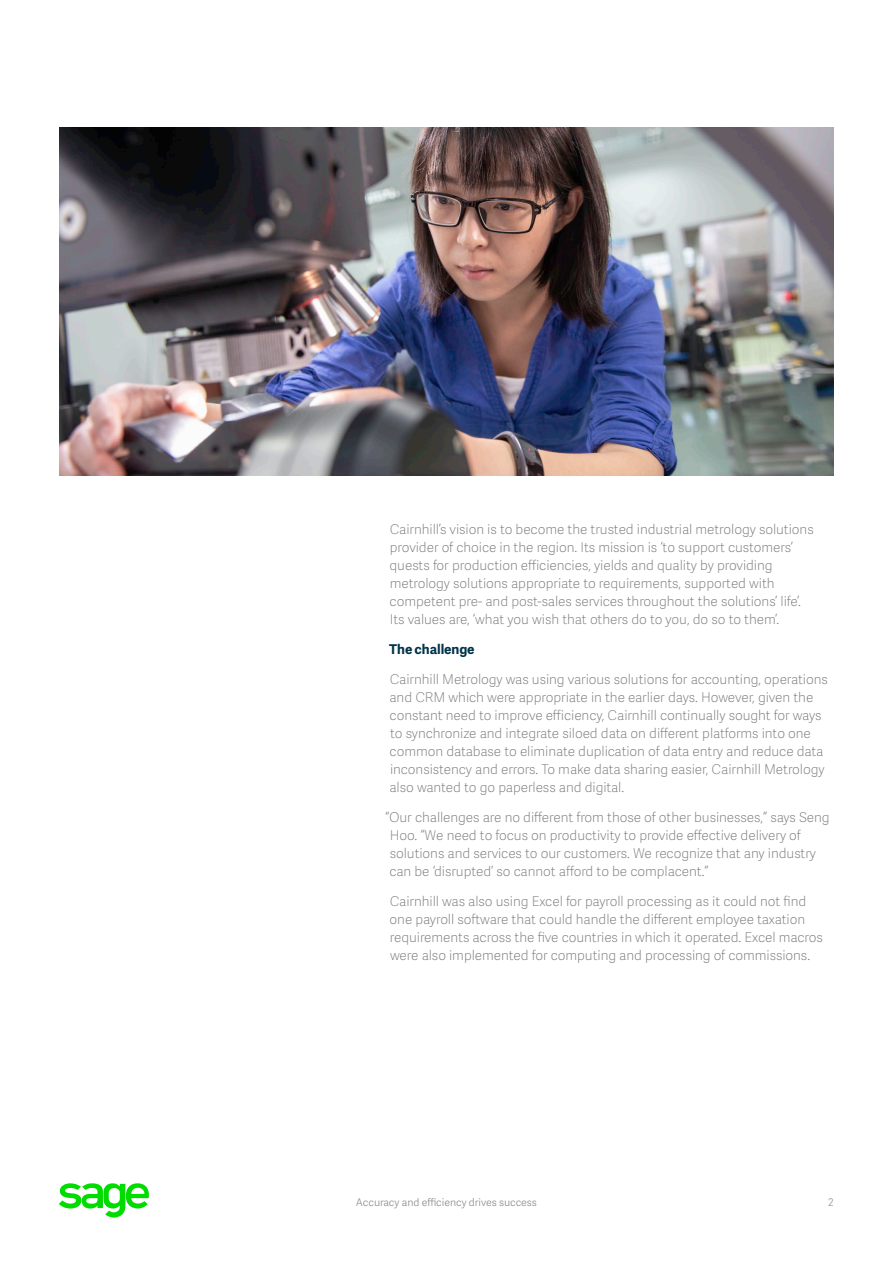
<style>
.page{position:relative;width:893px;height:1263px;background:#fff}
.page>*{position:absolute;margin:0;border:0;box-sizing:border-box;transform-origin:0 0}
.Body_Copy{font:13.5px/18px "Adelle Sans SAGE Th";letter-spacing:-.005em;color:#75787b}
.Body_Bold_SubHead{font:13.5px/18px "Adelle Sans SAGE Th";letter-spacing:-.005em;color:#75787b}
.Body_Bold_SubHead-2{font:700 13.5px "Adelle Sans SAGE";letter-spacing:-.005em;color:#003349}
.Running_Footer_Text{font:10.5px "Adelle Sans SAGE Lt";letter-spacing:-.005em;color:#888b8d}
.Page_Number{font:10.5px "Adelle Sans SAGE Lt";color:#888b8d}
</style>
<div class="page">
<img style="left:60px;top:128px;width:773px;height:348px">
<svg style="left:59px;top:1183px;width:90px;height:35px"></svg>
<p class="Body_Bold_SubHead" style="left:389px;top:520px;width:425px">Cairnhill’s vision is to become the trusted industrial metrology solutions provider of choice in the region. Its mission is ‘to support customers’ quests for production efficiencies, yields and quality by providing metrology solutions appropriate to requirements, supported with competent pre- and post-sales services throughout the solutions’ life’.<br>Its values are, ‘what you wish that others do to you, do so to them’.</p>
<p class="Body_Bold_SubHead-2" style="left:389px;top:639px;width:87px">The challenge</p>
<p class="Body_Copy" style="left:389px;top:670px;width:440px">Cairnhill Metrology was using various solutions for accounting, operations and CRM which were appropriate in the earlier days. However, given the constant need to improve efficiency, Cairnhill continually sought for ways to synchronize and integrate siloed data on different platforms into one common database to eliminate duplication of data entry and reduce data inconsistency and errors. To make data sharing easier, Cairnhill Metrology also wanted to go paperless and digital.</p>
<p class="Body_Copy" style="left:389px;top:808px;width:441px;text-indent:-4px">“Our challenges are no different from those of other businesses,” says Seng Hoo. “We need to focus on productivity to provide effective delivery of solutions and services to our customers. We recognize that any industry can be ‘disrupted’ so cannot afford to be complacent.”</p>
<p class="Body_Copy" style="left:389px;top:892px;width:435px">Cairnhill was also using Excel for payroll processing as it could not find one payroll software that could handle the different employee taxation requirements across the five countries in which it operated. Excel macros were also implemented for computing and processing of commissions.</p>
<p class="Running_Footer_Text" style="left:356px;top:1195px;width:182px">Accuracy and efficiency drives success</p>
<p class="Page_Number" style="left:828px;top:1195px;width:7px">2</p>
</div>
